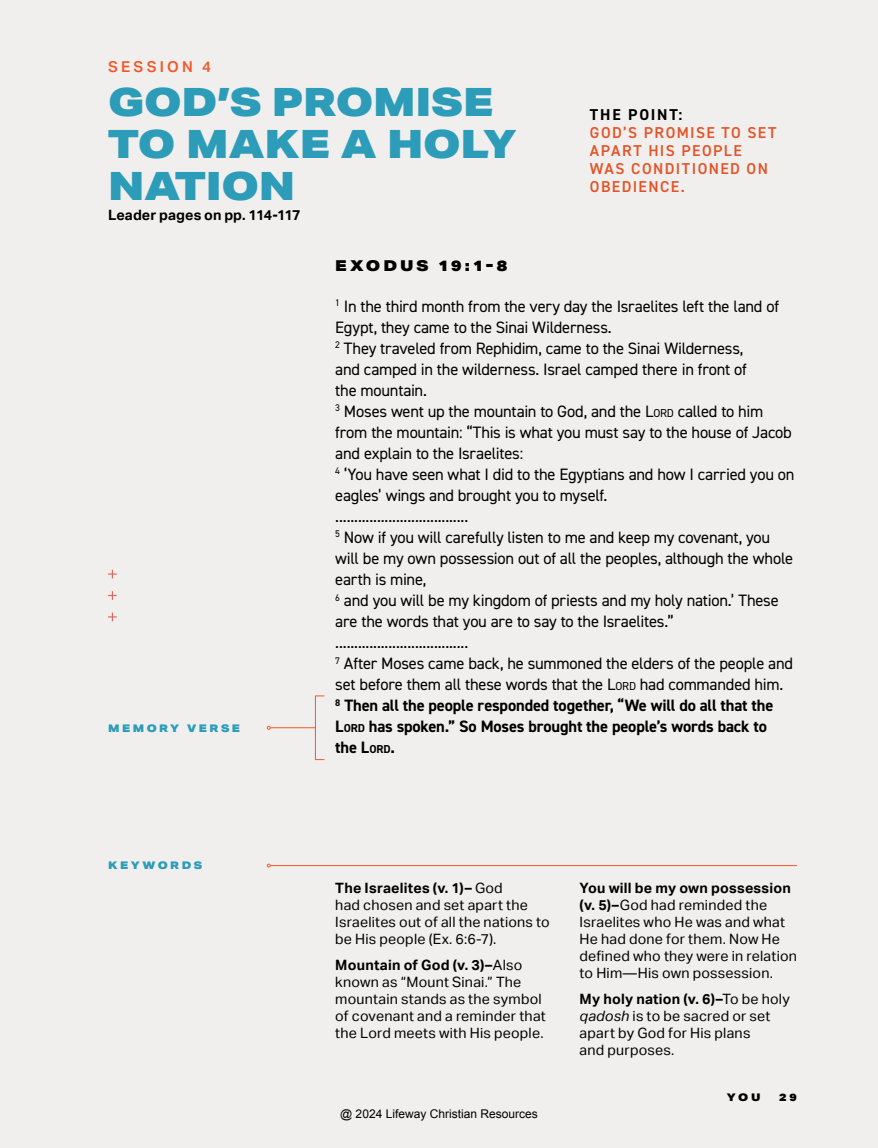
<style>
.page{position:relative;width:878px;height:1148px;background:#efecea}
.page>*{position:absolute;margin:0;border:0;box-sizing:border-box;transform-origin:0 0}
.t1{font:900 39px/42px "Aktiv Grotesk Ex";letter-spacing:-.01em;color:#2c9cb9}
.t2{font:16.5px/21px "DIN2014";letter-spacing:-.015em;color:#000}
.t3{font:600 15.75px/18px "DIN2014";letter-spacing:.09em;color:#f1592b}
.t4{font:700 15.75px "DIN2014";letter-spacing:.12em;color:#000}
.t5{font:900 15px "Aktiv Grotesk Ex";letter-spacing:.19em;color:#000}
.t6{font:600 15px "Aktiv Grotesk";letter-spacing:.215em;color:#f1592b}
.t7{font:14.25px/17.1px "Aktiv Grotesk";letter-spacing:.015em;color:#000}
.t8{font:700 14.25px "Aktiv Grotesk";letter-spacing:.005em;color:#000}
.t9{font:12px "Arial";color:#000}
.t10{font:900 10.5px "Aktiv Grotesk Ex";letter-spacing:.24em;color:#2c9cb9}
.t11{font:900 10.5px "Aktiv Grotesk Ex";color:#000}
.s1{font-size:11.55px}
.s2{font-weight:700}
.s3{font-weight:700;font-size:11.55px}
.s4{font-style:italic}
</style>
<div class="page">
<svg style="left:108px;top:569px;width:9px;height:52px"></svg>
<div style="left:315px;top:695px;width:10px;height:65px;border:1px solid #f1592b"></div>
<hr style="left:270px;top:727px;width:45px;height:1px;background:#f1592b">
<hr style="left:270px;top:865px;width:526px;height:1px;background:#f1592b">
<svg style="left:267px;top:863px;width:4px;height:4px"></svg>
<p class="t6" style="left:108px;top:58px;width:104px">SESSION 4</p>
<h1 class="t1" style="left:108px;top:80px;width:410px">GOD’S PROMISE<br>TO MAKE A HOLY<br>NATION</h1>
<p class="t8" style="left:108px;top:207px;width:194px">Leader pages on pp. 114-117</p>
<p class="t4" style="left:590px;top:104px;width:94px">THE POINT:</p>
<p class="t3" style="left:590px;top:123px;width:188px">GOD’S PROMISE TO SET<br>APART HIS PEOPLE<br>WAS CONDITIONED ON<br>OBEDIENCE.</p>
<p class="t10" style="left:108px;top:721px;width:134px">MEMORY VERSE</p>
<p class="t10" style="left:108px;top:858px;width:96px">KEYWORDS</p>
<p class="t5" style="left:335px;top:255px;width:173px">EXODUS 19:1-8</p>
<p class="t2" style="left:335px;top:295px;width:461px"><sup>1</sup> In the third month from the very day the Israelites left the land of Egypt, they came to the Sinai Wilderness.<br><sup>2</sup> They traveled from Rephidim, came to the Sinai Wilderness,<br>and camped in the wilderness. Israel camped there in front of<br>the mountain.<br><sup>3</sup> Moses went up the mountain to God, and the L<span class="s1">ORD</span> called to him from the mountain: “This is what you must say to the house of Jacob and explain to the Israelites:<br><sup>4</sup> ‘You have seen what I did to the Egyptians and how I carried you on eagles’ wings and brought you to myself.<br>...................................<br><sup>5</sup> Now if you will carefully listen to me and keep my covenant, you will be my own possession out of all the peoples, although the whole earth is mine,<br><sup>6</sup> and you will be my kingdom of priests and my holy nation.’ These are the words that you are to say to the Israelites.” ...................................<br><sup>7</sup> After Moses came back, he summoned the elders of the people and set before them all these words that the L<span class="s1">ORD</span> had commanded him.<br><sup>8</sup> <span class="s2">Then all the people responded together, “We will do all that the L</span><span class="s3">ORD</span> <span class="s2">has spoken.” So Moses brought the people’s words back to<br>the L</span><span class="s3">ORD</span><span class="s2">.</span></p>
<p class="t7" style="left:335px;top:879px;width:216px"><span class="s2">The Israelites (v. 1)–</span> God<br>had chosen and set apart the<br>Israelites out of all the nations to be His people (Ex. 6:6-7).</p>
<p class="t7" style="left:335px;top:956px;width:212px"><span class="s2">Mountain of God (v. 3)–</span>Also known as “Mount Sinai.” The mountain stands as the symbol of covenant and a reminder that the Lord meets with His people.</p>
<p class="t9" style="left:340px;top:1106px;width:199px">@ 2024 Lifeway Christian Resources</p>
<p class="t7" style="left:579px;top:879px;width:219px"><span class="s2">You will be my own possession (v. 5)–</span>God had reminded the<br>Israelites who He was and what<br>He had done for them. Now He defined who they were in relation to Him—His own possession.</p>
<p class="t7" style="left:579px;top:990px;width:212px"><span class="s2">My holy nation (v. 6)–</span>To be holy <span class="s4">qadosh</span> is to be sacred or set apart by God for His plans<br>and purposes.</p>
<p class="t11" style="left:727px;top:1090px;width:35px">YOU</p>
<p class="t11" style="left:779px;top:1090px;width:19px">2 9</p>
</div>
